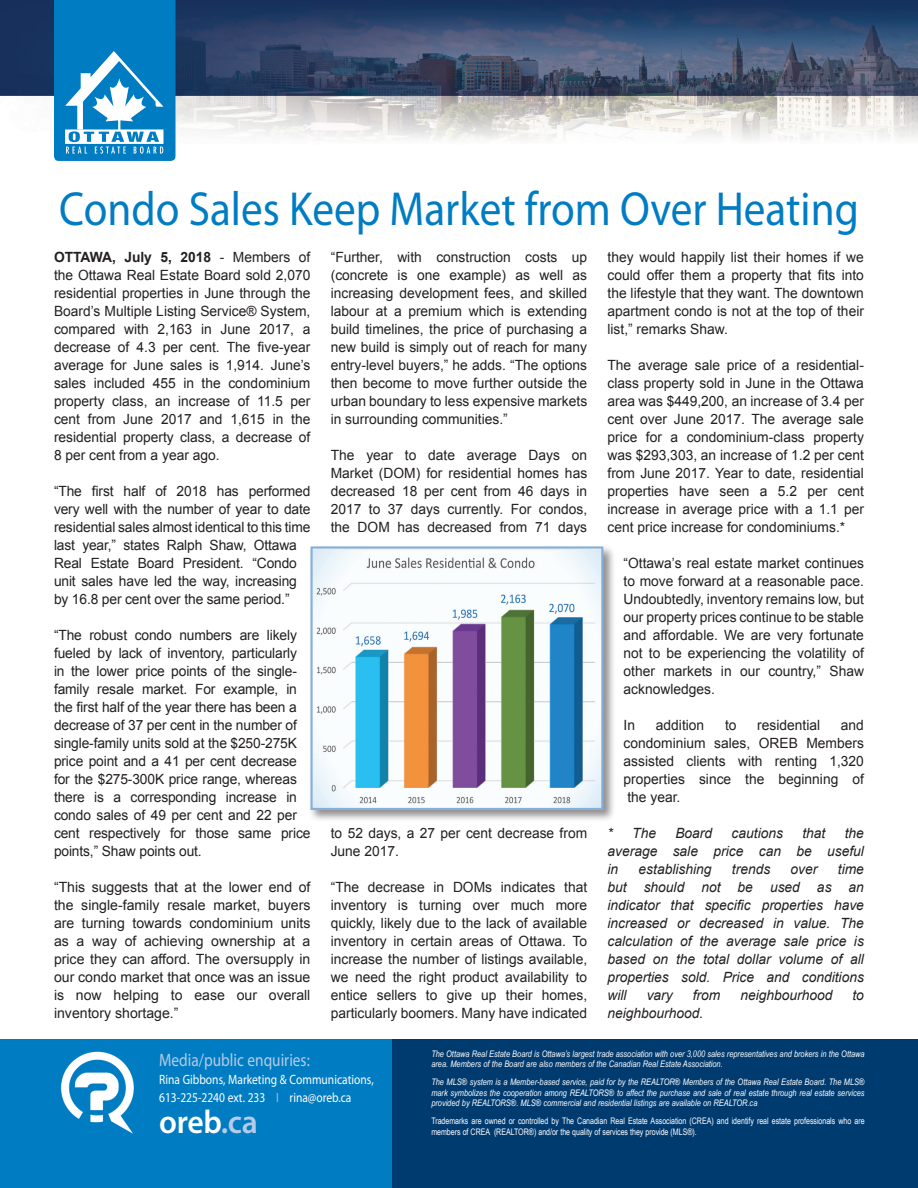
<style>
.page{position:relative;width:918px;height:1188px;background:#fff}
.page>*{position:absolute;margin:0;border:0;box-sizing:border-box;transform-origin:0 0}
.t1{font:48px "Myriad Pro";color:#007cc2;scale:.9 1}
.t2{font:600 33px "Myriad Pro";letter-spacing:-.01em;color:#fff;scale:.96 1}
.t3{font:18px "Myriad Pro";color:#b6cbe8;scale:.85 1}
.t4{font:14.1px/18px "Arial";letter-spacing:-.01em;color:#231f20;text-align:justify}
.t5{font:italic 14.1px/18px "Arial";color:#231f20;text-align:justify}
.t6{font:13.5px "Myriad Pro";color:#fff;scale:.85 1}
.t7{font:italic 9px/10.5px "Arial Narrow";color:#fff}
.t8{font:9px/10.5px "Arial Narrow";letter-spacing:-.005em;color:#fff;scale:.96 1}
.s1{font-weight:700}
.s2{color:#a0bde2}
.s3{color:#b6cbe8}
</style>
<div class="page">
<div style="left:0;top:1040px;width:918px;height:148px;background:#007cc2"></div>
<div style="left:393px;top:1040px;width:525px;height:148px;background:#003b70"></div>
<img style="left:0;top:0;width:918px;height:140px">
<svg style="left:54px;top:0;width:122px;height:161px;background:#2b92cc"></svg>
<img style="left:60px;top:1051px;width:74px;height:83px">
<div style="left:309px;top:545px;width:306px;height:277px;background:#231f20;opacity:.5"></div>
<img style="left:313px;top:549px;width:287px;height:258px">
<div style="left:310px;top:546px;width:293px;height:264px;border:2px solid #86afdc"></div>
<p class="t1" style="left:59px;top:179px;width:890px">Condo Sales Keep Market from Over Heating</p>
<p class="t4" style="left:54px;top:248px;width:258px"><span class="s1">OTTAWA, July 5, 2018</span> - Members of the Ottawa Real Estate Board sold 2,070 residential properties in June through the Board’s Multiple Listing Service® System, compared with 2,163 in June 2017, a decrease of 4.3 per cent. The five-year average for June sales is 1,914. June’s sales included 455 in the condominium property class, an increase of 11.5 per cent from June 2017 and 1,615 in the residential property class, a decrease of 8 per cent from a year ago.</p>
<p class="t4" style="left:54px;top:482px;width:258px;text-align:left">“The first half of 2018 has performed very well with the number of year to date residential sales almost identical to this time last year,” states Ralph Shaw, Ottawa Real Estate Board President. “Condo unit sales have led the way, increasing by 16.8 per cent over the same period.”</p>
<p class="t4" style="left:54px;top:626px;width:258px;text-align:left">“The robust condo numbers are likely fueled by lack of inventory, particularly in the lower price points of the single&shy;family resale market. For example, in the first half of the year there has been a decrease of 37 per cent in the number of single-family units sold at the $250-275K price point and a 41 per cent decrease for the $275-300K price range, whereas there is a corresponding increase in condo sales of 49 per cent and 22 per cent respectively for those same price points,” Shaw points out.</p>
<p class="t4" style="left:54px;top:878px;width:258px">“This suggests that at the lower end of the single-family resale market, buyers are turning towards condominium units as a way of achieving ownership at a price they can afford. The oversupply in our condo market that once was an issue is now helping to ease our overall inventory shortage.”</p>
<p class="t4" style="left:331px;top:248px;width:258px">“Further, with construction costs up (concrete is one example) as well as increasing development fees, and skilled labour at a premium which is extending build timelines, the price of purchasing a new build is simply out of reach for many entry-level buyers,” he adds. “The options then become to move further outside the urban boundary to less expensive markets in surrounding communities.”</p>
<p class="t4" style="left:331px;top:446px;width:258px">The year to date average Days on Market (DOM) for residential homes has decreased 18 per cent from 46 days in 2017 to 37 days currently. For condos, the DOM has decreased from 71 days</p>
<p class="t4" style="left:331px;top:824px;width:258px">to 52 days, a 27 per cent decrease from<br>June 2017.</p>
<p class="t4" style="left:331px;top:878px;width:258px">“The decrease in DOMs indicates that inventory is turning over much more quickly, likely due to the lack of available inventory in certain areas of Ottawa. To increase the number of listings available, we need the right product availability to entice sellers to give up their homes, particularly boomers. Many have indicated</p>
<p class="t4" style="left:608px;top:248px;width:258px">they would happily list their homes if we could offer them a property that fits into the lifestyle that they want. The downtown apartment condo is not at the top of their list,” remarks Shaw.</p>
<p class="t4" style="left:608px;top:356px;width:258px">The average sale price of a residential&shy;class property sold in June in the Ottawa area was $449,200, an increase of 3.4 per cent over June 2017. The average sale price for a condominium-class property was $293,303, an increase of 1.2 per cent from June 2017. Year to date, residential properties have seen a 5.2 per cent increase in average price with a 1.1 per cent price increase for condominiums.*</p>
<p class="t4" style="left:624px;top:554px;width:242px">“Ottawa’s real estate market continues to move forward at a reasonable pace.<br>Undoubtedly, inventory remains low, but our property prices continue to be stable and affordable. We are very fortunate not to be experiencing the volatility of other markets in our country,” Shaw acknowledges.</p>
<p class="t4" style="left:624px;top:716px;width:13px">In</p>
<p class="t4" style="left:656px;top:716px;width:50px">addition</p>
<p class="t4" style="left:725px;top:716px;width:13px">to</p>
<p class="t4" style="left:757px;top:716px;width:64px">residential</p>
<p class="t4" style="left:624px;top:716px;width:242px;text-indent:217px">and condominium sales, OREB Members assisted clients with renting 1,320 properties since the beginning of the year.</p>
<p class="t5" style="left:608px;top:824px;width:50px">* The</p>
<p class="t5" style="left:675px;top:824px;width:38px">Board</p>
<p class="t5" style="left:732px;top:824px;width:53px">cautions</p>
<p class="t5" style="left:802px;top:824px;width:25px">that</p>
<p class="t5" style="left:608px;top:824px;width:258px;text-indent:237px">the average sale price can be useful in</p>
<p class="t5" style="left:608px;top:860px;width:258px;text-indent:230px">time but should not be used as an indicator that specific properties have increased or decreased in value. The calculation of the average sale price is based on the total dollar volume of all properties sold. Price and conditions will</p>
<p class="t5" style="left:639px;top:860px;width:74px">establishing</p>
<p class="t5" style="left:732px;top:860px;width:40px">trends</p>
<p class="t5" style="left:791px;top:860px;width:28px">over</p>
<p class="t5" style="left:647px;top:986px;width:28px">vary</p>
<p class="t5" style="left:693px;top:986px;width:29px">from</p>
<p class="t5" style="left:740px;top:986px;width:94px">neighbourhood</p>
<p class="t5" style="left:852px;top:986px;width:13px">to</p>
<p class="t5" style="left:608px;top:1004px;width:97px">neighbourhood.</p>
<p class="t3" style="left:159px;top:1049px;width:179px">Media/public enquiries:</p>
<p class="t6" style="left:159px;top:1071px;width:254px">Rina Gibbons, Marketing &amp; Communications,</p>
<p class="t6" style="left:159px;top:1089px;width:228px">613-225-2240 ext. 233 <span class="s2">I</span> rina@oreb.ca</p>
<p class="t2" style="left:159px;top:1101px;width:104px">oreb<span class="s3">.ca</span></p>
<p class="t7" style="left:431px;top:1048px;width:435px">The Ottawa Real Estate Board is Ottawa’s largest trade association with over 3,000 sales representatives and brokers in the Ottawa area. Members of the Board are also members of the Canadian Real Estate Association.</p>
<p class="t7" style="left:431px;top:1077px;width:435px;text-align:justify">The MLS® system is a Member-based service, paid for by the REALTOR® Members of the Ottawa Real Estate Board. The MLS® mark symbolizes the cooperation among REALTORS® to affect the purchase and sale of real estate through real estate services provided by REALTORS®. MLS® commercial and residential listings are available on REALTOR.ca</p>
<p class="t8" style="left:431px;top:1115px;width:453px">Trademarks are owned or controlled by The Canadian Real Estate Association (CREA) and identify real estate professionals who are members of CREA (REALTOR®) and/or the quality of services they provide (MLS®).</p>
</div>
